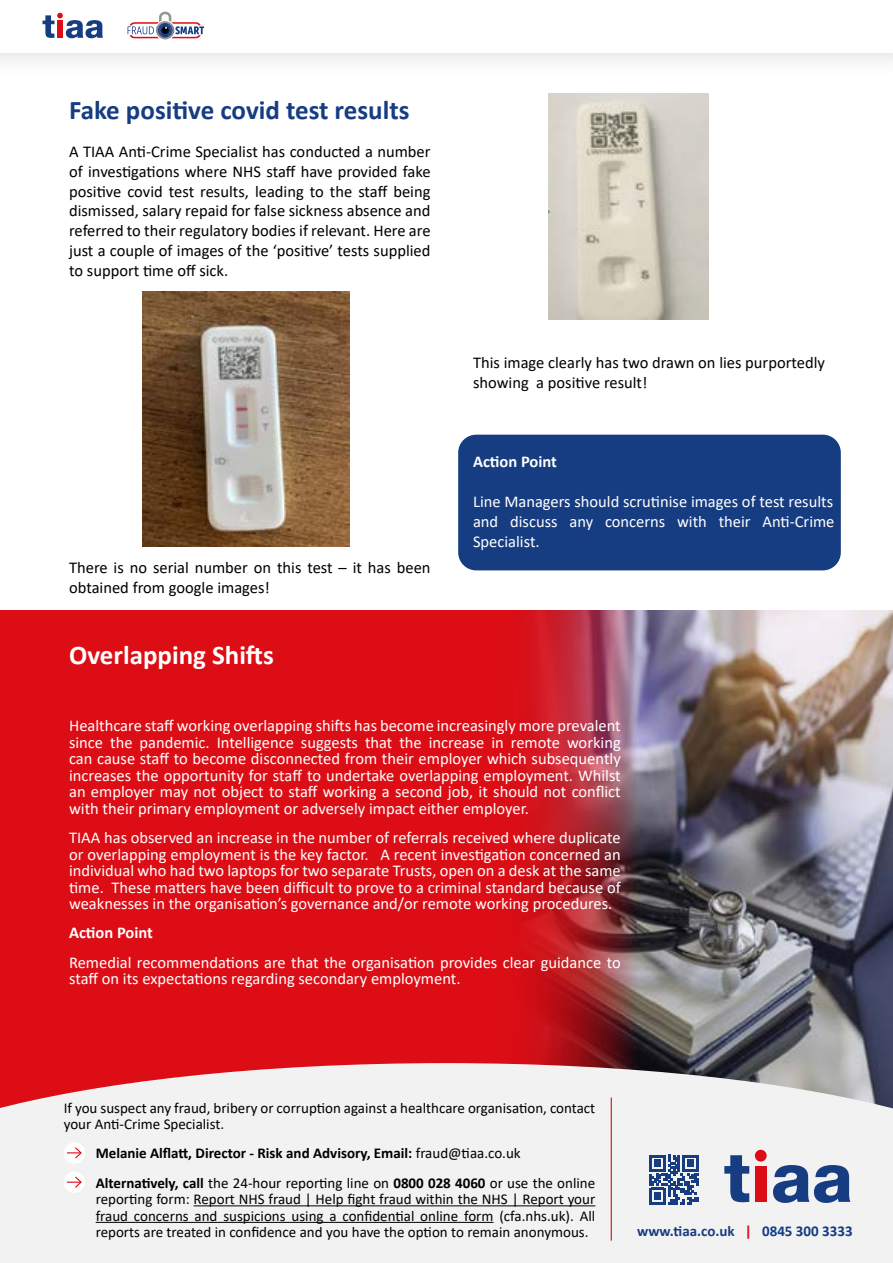
<style>
.page{position:relative;width:893px;height:1263px;background:#fff}
.page>*{position:absolute;margin:0;border:0;box-sizing:border-box;transform-origin:0 0}
.t1{font:700 27px "Calibri";color:#163d82}
.t2{font:700 27px "Calibri";color:#fff}
.t3{font:16.5px/16.5px "Calibri";color:#fff;text-align:justify}
.t4{font:16.5px/19.8px "Calibri";color:#000}
.t5{font:700 16.5px "Calibri";color:#fff}
.t6{font:15px/16.5px "Calibri";color:#000}
.t7{font:700 15px/29.2px "Calibri";color:#000}
.t8{font:700 15px "Calibri";color:#163d82}
.s1{font-weight:400}
.s2{color:#dc0d15}
</style>
<div class="page">
<div style="left:0;top:611px;width:893px;height:531px;background:#dc0d15"></div>
<div style="left:0;top:53px;width:893px;height:26px;background:#f9f9f9"></div>
<img style="left:526px;top:611px;width:367px;height:452px">
<svg style="left:0;top:1063px;width:893px;height:200px;fill:#f2f2f2"></svg>
<svg style="left:724px;top:1155px;width:25px;height:47px"></svg>
<div style="left:755px;top:1166px;width:12px;height:36px;background:#dc0d15"></div>
<svg style="left:773px;top:1165px;width:77px;height:38px"></svg>
<div style="left:755px;top:1150px;width:12px;height:11px;background:#dc0d15;border-radius:50%"></div>
<hr style="left:194px;top:1205px;width:401px;height:1px;background:#000">
<hr style="left:96px;top:1222px;width:397px;height:1px;background:#000">
<div style="left:64px;top:1142px;width:21px;height:22px;background:#fff;border-radius:50%"></div>
<svg style="left:67px;top:1147px;width:15px;height:12px"></svg>
<div style="left:64px;top:1172px;width:21px;height:21px;background:#fff;border-radius:50%"></div>
<svg style="left:67px;top:1175px;width:16px;height:13px"></svg>
<hr style="left:611px;top:1097px;width:1px;height:144px;background:#dc0d15">
<div style="left:458px;top:435px;width:383px;height:135px;background:#163d82;border-radius:18px"></div>
<svg style="left:649px;top:1155px;width:50px;height:49px"></svg>
<img style="left:142px;top:292px;width:208px;height:254px">
<img style="left:549px;top:94px;width:159px;height:226px">
<svg style="left:43px;top:13px;width:60px;height:25px"></svg>
<div style="left:156px;top:21px;width:18px;height:18px;background:#949596;border-radius:50%"></div>
<svg style="left:128px;top:12px;width:76px;height:26px"></svg>
<h1 class="t1" style="left:69px;top:91px;width:342px">Fake positive covid test results</h1>
<p class="t4" style="left:69px;top:141px;width:363px;text-align:justify">A TIAA Anti-Crime Specialist has conducted a number of investigations where NHS staff have provided fake positive covid test results, leading to the staff being dismissed, salary repaid for false sickness absence and referred to their regulatory bodies if relevant. Here are just a couple of images of the ‘positive’ tests supplied to support time off sick.</p>
<p class="t4" style="left:69px;top:557px;width:363px">There is no serial number on this test – it has been obtained from google images!</p>
<h1 class="t2" style="left:69px;top:636px;width:206px">Overlapping Shifts</h1>
<p class="t4" style="left:473px;top:353px;width:353px">This image clearly has two drawn on lies purportedly showing a positive result!</p>
<p class="t5" style="left:473px;top:450px;width:85px">Action Point</p>
<p class="t3" style="left:473px;top:491px;width:363px;line-height:19.8px">Line Managers should scrutinise images of test results and discuss any concerns with their Anti-Crime Specialist.</p>
<p class="t3" style="left:69px;top:717px;width:553px">Healthcare staff working overlapping shifts has become increasingly more prevalent since the pandemic. Intelligence suggests that the increase in remote working can cause staff to become disconnected from their employer which subsequently increases the opportunity for staff to undertake overlapping employment. Whilst an employer may not object to staff working a second job, it should not conflict with their primary employment or adversely impact either employer.</p>
<p class="t3" style="left:69px;top:829px;width:553px">TIAA has observed an increase in the number of referrals received where duplicate or overlapping employment is the key factor. A recent investigation concerned an individual who had two laptops for two separate Trusts, open on a desk at the same time. These matters have been difficult to prove to a criminal standard because of weaknesses in the organisation’s governance and/or remote working procedures.</p>
<p class="t5" style="left:69px;top:921px;width:85px">Action Point</p>
<p class="t3" style="left:69px;top:953px;width:553px">Remedial recommendations are that the organisation provides clear guidance to staff on its expectations regarding secondary employment.</p>
<p class="t6" style="left:64px;top:1099px;width:533px">If you suspect any fraud, bribery or corruption against a healthcare organisation, contact your Anti-Crime Specialist.</p>
<p class="t7" style="left:96px;top:1138px;width:501px">Melanie Alflatt, Director - Risk and Advisory, Email: <span class="s1">fraud@tiaa.co.uk<br></span>Alternatively, call <span class="s1">the 24-hour reporting line on</span> 0800 028 4060 <span class="s1">or use the online</span></p>
<p class="t6" style="left:96px;top:1190px;width:501px;text-align:justify">reporting form: Report NHS fraud | Help fight fraud within the NHS | Report your fraud concerns and suspicions using a confidential online form (cfa.nhs.uk). All reports are treated in confidence and you have the option to remain anonymous.</p>
<p class="t8" style="left:637px;top:1220px;width:217px">www.tiaa.co.uk <span class="s2">|</span> 0845 300 3333</p>
</div>
